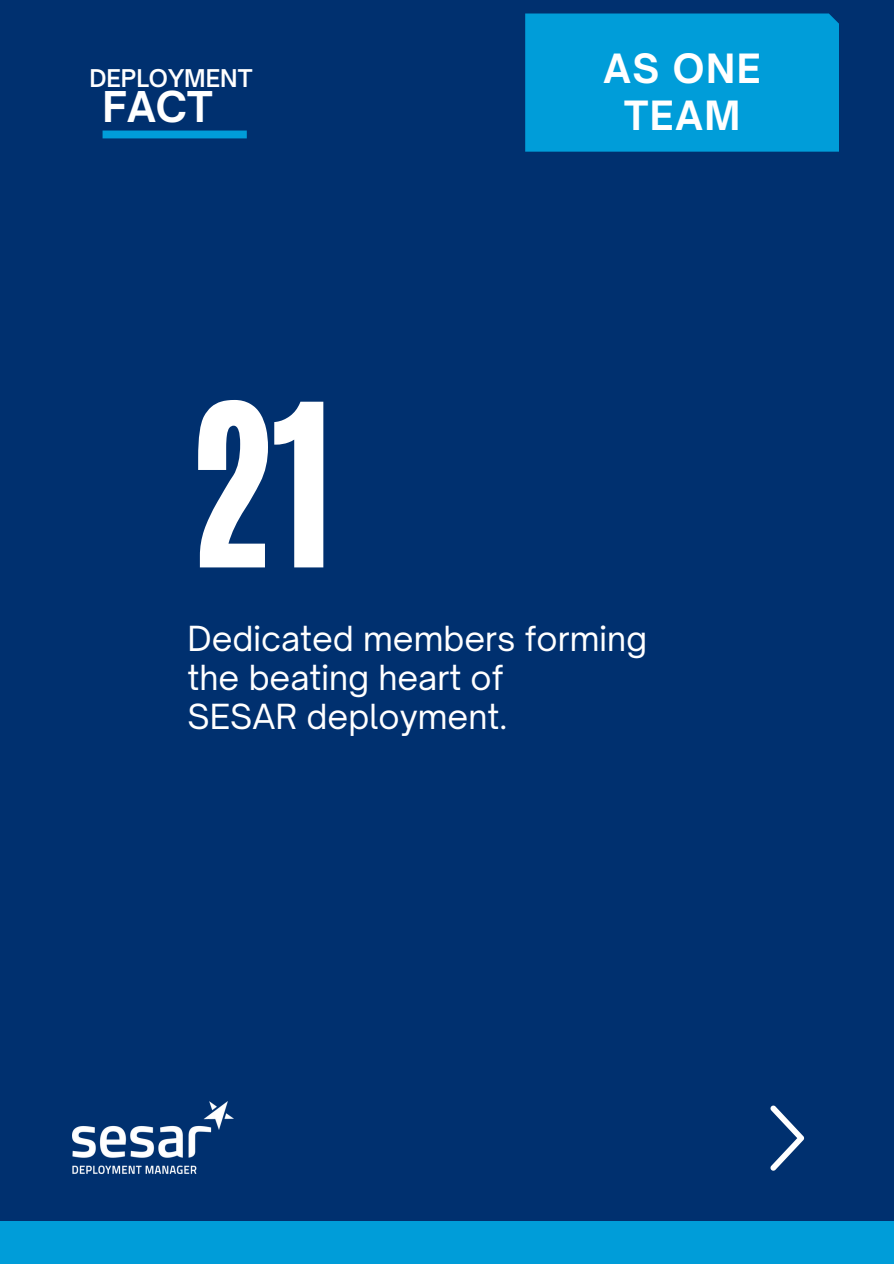
<style>
.page{position:relative;width:894px;height:1264px;background:#fff}
.page>*{position:absolute;margin:0;border:0;box-sizing:border-box;transform-origin:0 0}
.t1{font:187.35px "CA Generated";color:#fff}
.t2{font:700 40.65px "Open Sauce One";color:#fff}
.t3{font:700 38.55px/46.3px "Open Sauce One";letter-spacing:.04em;color:#fff;text-align:center}
.t4{font:33px/38.8px "Open Sauce One";color:#fff}
.t5{font:600 23.4px "Open Sauce One";color:#fff}
</style>
<div class="page">
<div style="left:0;top:0;width:893px;height:1263px;background:#00306f"></div>
<div style="left:102px;top:130px;width:145px;height:8px;background:#009dd9"></div>
<div style="left:0;top:1220px;width:893px;height:43px;background:#009dd9"></div>
<div style="left:525px;top:13px;width:313px;height:139px;background:#009dd9"></div>
<svg style="left:770px;top:1105px;width:33px;height:65px"></svg>
<img style="left:72px;top:1101px;width:161px;height:72px">
<p class="t5" style="left:89px;top:64px;width:165px">DEPLOYMENT</p>
<p class="t2" style="left:102px;top:81px;width:112px">FACT</p>
<h1 class="t1" style="left:187px;top:351px;width:149px">21</h1>
<p class="t3" style="left:603px;top:45px;width:159px">AS ONE<br>TEAM</p>
<p class="t4" style="left:187px;top:619px;width:461px">Dedicated members forming the beating heart of<br>SESAR deployment.</p>
</div>
